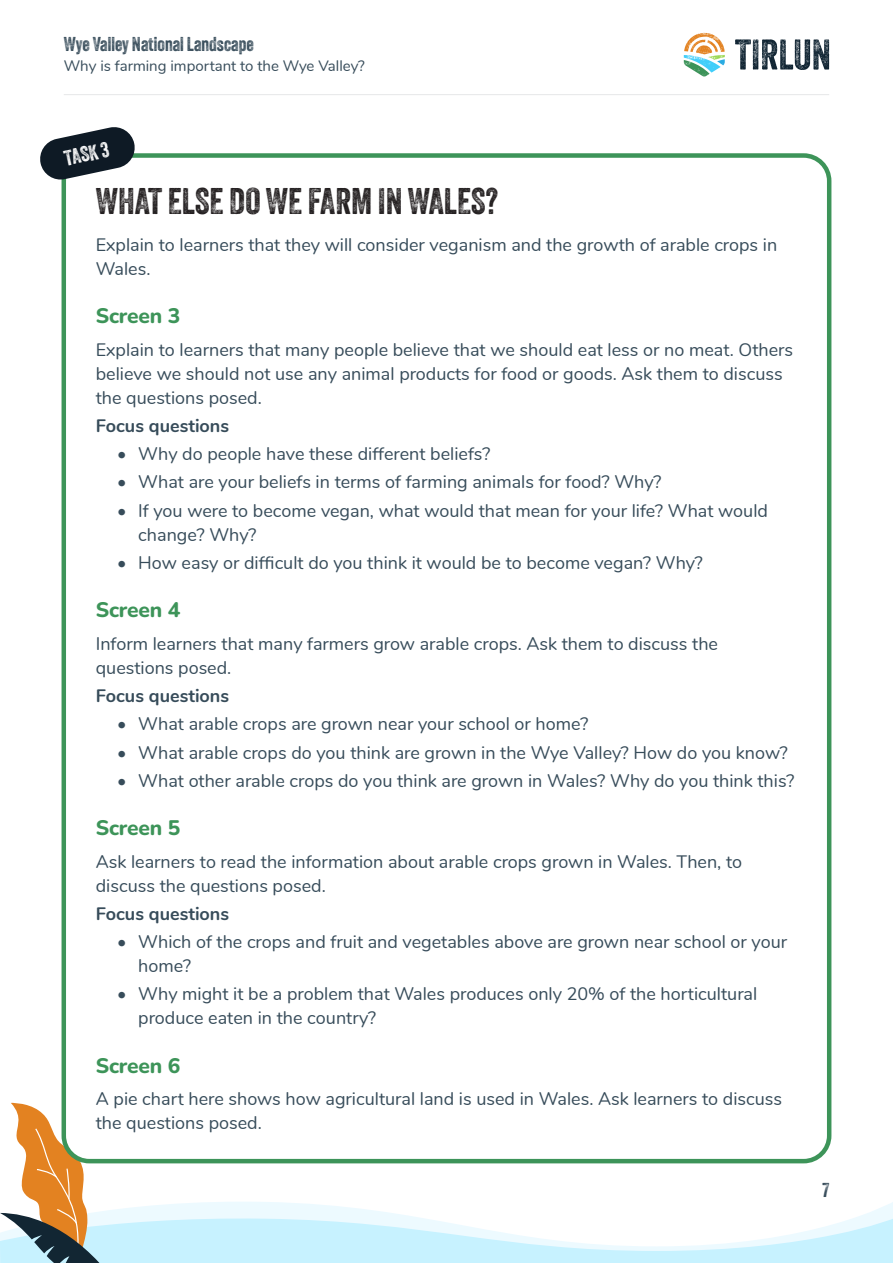
<style>
.page{position:relative;width:893px;height:1263px;background:#fff}
.page>*{position:absolute;margin:0;border:0;box-sizing:border-box;transform-origin:0 0}
.Page_sub_heading{font:36px "Veneer Two";color:#231f20}
.Page_section_heading{font:800 21px "Nunito";letter-spacing:-.01em;color:#3d9459}
.Key_activity_heading{font:21px "Veneer Two";color:#fff}
.t1{font:19.5px "Veneer Two";color:#374c5a}
.Body_text{font:18px/24px "Nunito";color:#374c5a}
.Body_text-2{font:700 18px "Nunito";color:#374c5a}
.t2{font:15px "Nunito";color:#374c5a}
</style>
<div class="page">
<svg style="left:735px;top:39px;width:94px;height:31px"></svg>
<svg style="left:684px;top:33px;width:41px;height:44px"></svg>
<hr style="left:64px;top:94px;width:765px;height:1px;background:#e6e7e9">
<svg style="left:0;top:1102px;width:893px;height:161px"></svg>
<div style="left:62px;top:153px;width:769px;height:1010px;border:4px solid #3d9459;border-radius:26px"></div>
<svg style="left:40px;top:127px;width:97px;height:54px"></svg>
<p class="t1" style="left:64px;top:32px;width:191px">Wye Valley National Landscape</p>
<p class="t2" style="left:64px;top:54px;width:302px">Why is farming important to the Wye Valley?</p>
<p class="Key_activity_heading" style="left:62px;top:146px;width:47px;rotate:-12deg">TASK 3</p>
<p class="Page_sub_heading" style="left:96px;top:179px;width:404px">WHAT ELSE DO WE FARM IN WALES?</p>
<p class="Body_text" style="left:96px;top:232px;width:683px">Explain to learners that they will consider veganism and the growth of arable crops in<br>Wales.</p>
<p class="Page_section_heading" style="left:96px;top:301px;width:86px">Screen 3</p>
<p class="Body_text" style="left:96px;top:336px;width:699px">Explain to learners that many people believe that we should eat less or no meat. Others believe we should not use any animal products for food or goods. Ask them to discuss the questions posed.</p>
<p class="Body_text-2" style="left:96px;top:412px;width:135px">Focus questions</p>
<p class="Body_text" style="left:117px;top:441px;width:375px">• Why do people have these different beliefs?</p>
<p class="Body_text" style="left:117px;top:469px;width:546px">• What are your beliefs in terms of farming animals for food? Why?</p>
<p class="Body_text" style="left:138px;top:497px;width:631px;text-indent:-21px">• If you were to become vegan, what would that mean for your life? What would change? Why?</p>
<p class="Body_text" style="left:117px;top:550px;width:587px">• How easy or difficult do you think it would be to become vegan? Why?</p>
<p class="Page_section_heading" style="left:96px;top:595px;width:86px">Screen 4</p>
<p class="Body_text" style="left:96px;top:630px;width:624px">Inform learners that many farmers grow arable crops. Ask them to discuss the questions posed.</p>
<p class="Body_text-2" style="left:96px;top:682px;width:135px">Focus questions</p>
<p class="Body_text" style="left:117px;top:711px;width:473px">• What arable crops are grown near your school or home?</p>
<p class="Body_text" style="left:117px;top:739px;width:672px">• What arable crops do you think are grown in the Wye Valley? How do you know?</p>
<p class="Body_text" style="left:117px;top:767px;width:679px">• What other arable crops do you think are grown in Wales? Why do you think this?</p>
<p class="Page_section_heading" style="left:96px;top:813px;width:86px">Screen 5</p>
<p class="Body_text" style="left:96px;top:848px;width:648px">Ask learners to read the information about arable crops grown in Wales. Then, to discuss the questions posed.</p>
<p class="Body_text-2" style="left:96px;top:900px;width:135px">Focus questions</p>
<p class="Body_text" style="left:138px;top:929px;width:650px;text-indent:-21px">• Which of the crops and fruit and vegetables above are grown near school or your home?</p>
<p class="Body_text" style="left:138px;top:981px;width:620px;text-indent:-21px">• Why might it be a problem that Wales produces only 20% of the horticultural produce eaten in the country?</p>
<p class="Page_section_heading" style="left:96px;top:1050px;width:86px">Screen 6</p>
<p class="Body_text" style="left:96px;top:1086px;width:688px">A pie chart here shows how agricultural land is used in Wales. Ask learners to discuss the questions posed.</p>
<p class="t1" style="left:822px;top:1178px;width:8px">7</p>
</div>
